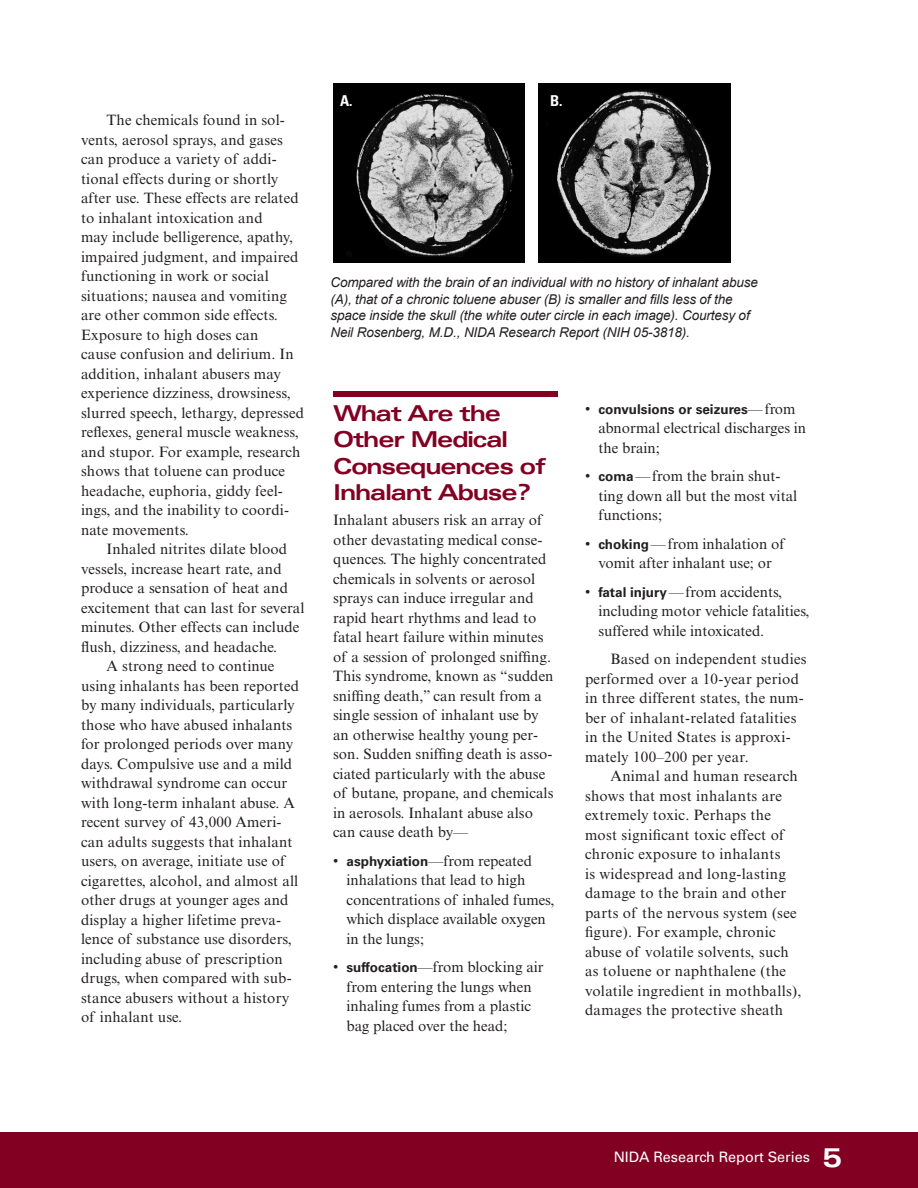
<style>
.page{position:relative;width:918px;height:1188px;background:#fff}
.page>*{position:absolute;margin:0;border:0;box-sizing:border-box;transform-origin:0 0}
.page_number{font:700 expanded 27px "Univers LT Std";color:#fff}
.t1{font:700 expanded 21.9px/26.2px "Univers LT Std";letter-spacing:-.05em;color:#820123}
.first_line{font:15px/19.5px "Times New Roman MT Std";letter-spacing:.01em;color:#231f20}
.body_text{font:15px/19.5px "Times New Roman MT Std";letter-spacing:.02em;color:#231f20}
.bulleted_Text{font:15px/19.5px "Times New Roman MT Std";color:#231f20}
.box_text_2{font:700 condensed 15px "Univers LT Std";color:#fff}
.t2{font:14.4px "Univers LT Std";color:#fff}
.body_text-2{font:italic 13.5px/16.5px "Arial";letter-spacing:-.01em;color:#231f20}
.bulleted_Text-2{font:700 13.5px "Univers LT Std";color:#231f20}
.s1{font-family:"Univers LT Std";font-weight:700;font-size:13.5px}
.s2{font-family:"Times New Roman MT Std";font-weight:400;font-size:15px}
</style>
<div class="page">
<div style="left:0;top:1133px;width:918px;height:55px;background:#820123"></div>
<div style="left:333px;top:391px;width:225px;height:6px;background:#820123"></div>
<img style="left:333px;top:83px;width:192px;height:180px">
<img style="left:538px;top:83px;width:192px;height:180px">
<p class="first_line" style="left:81px;top:110px;width:225px;text-indent:25px">The chemicals found in sol&shy;vents, aerosol sprays, and gases can produce a variety of addi&shy;tional effects during or shortly after use. These effects are related to inhalant intoxication and<br>may include belligerence, apathy, impaired judgment, and impaired functioning in work or social situations; nausea and vomiting are other common side effects.<br>Exposure to high doses can<br>cause confusion and delirium. In addition, inhalant abusers may experience dizziness, drowsiness, slurred speech, lethargy, depressed reflexes, general muscle weakness, and stupor. For example, research shows that toluene can produce headache, euphoria, giddy feel&shy;ings, and the inability to coordi&shy;nate movements.</p>
<p class="first_line" style="left:81px;top:539px;width:225px;text-indent:25px">Inhaled nitrites dilate blood vessels, increase heart rate, and produce a sensation of heat and excitement that can last for several minutes. Other effects can include flush, dizziness, and headache.</p>
<p class="first_line" style="left:81px;top:656px;width:220px;text-indent:25px">A strong need to continue using inhalants has been reported by many individuals, particularly those who have abused inhalants for prolonged periods over many days. Compulsive use and a mild withdrawal syndrome can occur with long-term inhalant abuse. A recent survey of 43,000 Ameri&shy;can adults suggests that inhalant users, on average, initiate use of cigarettes, alcohol, and almost all other drugs at younger ages and display a higher lifetime preva&shy;lence of substance use disorders, including abuse of prescription drugs, when compared with sub&shy;stance abusers without a history of inhalant use.</p>
<p class="box_text_2" style="left:340px;top:91px;width:14px">A.</p>
<p class="box_text_2" style="left:550px;top:91px;width:14px">B.</p>
<p class="body_text-2" style="left:330px;top:275px;width:429px">Compared with the brain of an individual with no history of inhalant abuse (A), that of a chronic toluene abuser (B) is smaller and fills less of the space inside the skull (the white outer circle in each image). Courtesy of Neil Rosenberg, M.D., NIDA Research Report (NIH 05-3818).</p>
<p class="t1" style="left:333px;top:400px;width:215px">What Are the<br>Other Medical<br>Consequences of<br>Inhalant Abuse?</p>
<p class="first_line" style="left:333px;top:511px;width:222px">Inhalant abusers risk an array of other devastating medical conse&shy;quences. The highly concentrated chemicals in solvents or aerosol sprays can induce irregular and rapid heart rhythms and lead to fatal heart failure within minutes of a session of prolonged sniffing.<br>This syndrome, known as “sudden sniffing death,” can result from a single session of inhalant use by an otherwise healthy young per&shy;son. Sudden sniffing death is asso&shy;ciated particularly with the abuse of butane, propane, and chemicals in aerosols. Inhalant abuse also can cause death by—</p>
<p class="bulleted_Text" style="left:346px;top:851px;width:209px;text-indent:-14px">• <span class="s1">asphyxiation</span>—from repeated inhalations that lead to high concentrations of inhaled fumes, which displace available oxygen in the lungs;</p>
<p class="bulleted_Text" style="left:346px;top:958px;width:199px;text-indent:-14px">• <span class="s1">suffocation</span>—from blocking air from entering the lungs when inhaling fumes from a plastic bag placed over the head;</p>
<p class="bulleted_Text-2" style="left:585px;top:401px;width:212px"><span class="s2">•</span> convulsions or seizures<span class="s2">—from</span></p>
<p class="bulleted_Text" style="left:598px;top:419px;width:209px">abnormal electrical discharges in the brain;</p>
<p class="bulleted_Text" style="left:598px;top:467px;width:200px;text-indent:-14px">• <span class="s1">coma</span>—from the brain shut&shy;ting down all but the most vital functions;</p>
<p class="bulleted_Text" style="left:585px;top:534px;width:201px;text-align:center">• <span class="s1">choking</span>—from inhalation of vomit after inhalant use; or</p>
<p class="bulleted_Text" style="left:598px;top:582px;width:213px;text-indent:-14px">• <span class="s1">fatal injury</span>—from accidents, including motor vehicle fatalities, suffered while intoxicated.</p>
<p class="body_text" style="left:585px;top:650px;width:223px;text-indent:25px">Based on independent studies performed over a 10-year period in three different states, the num&shy;ber of inhalant-related fatalities in the United States is approxi&shy;mately 100–200 per year.</p>
<p class="body_text" style="left:585px;top:767px;width:218px;text-indent:25px">Animal and human research shows that most inhalants are extremely toxic. Perhaps the most significant toxic effect of chronic exposure to inhalants<br>is widespread and long-lasting damage to the brain and other parts of the nervous system (see figure). For example, chronic abuse of volatile solvents, such as toluene or naphthalene (the volatile ingredient in mothballs), damages the protective sheath</p>
<p class="t2" style="left:614px;top:1149px;width:198px">NIDA Research Report Series</p>
<p class="page_number" style="left:822px;top:1142px;width:21px">5</p>
</div>
